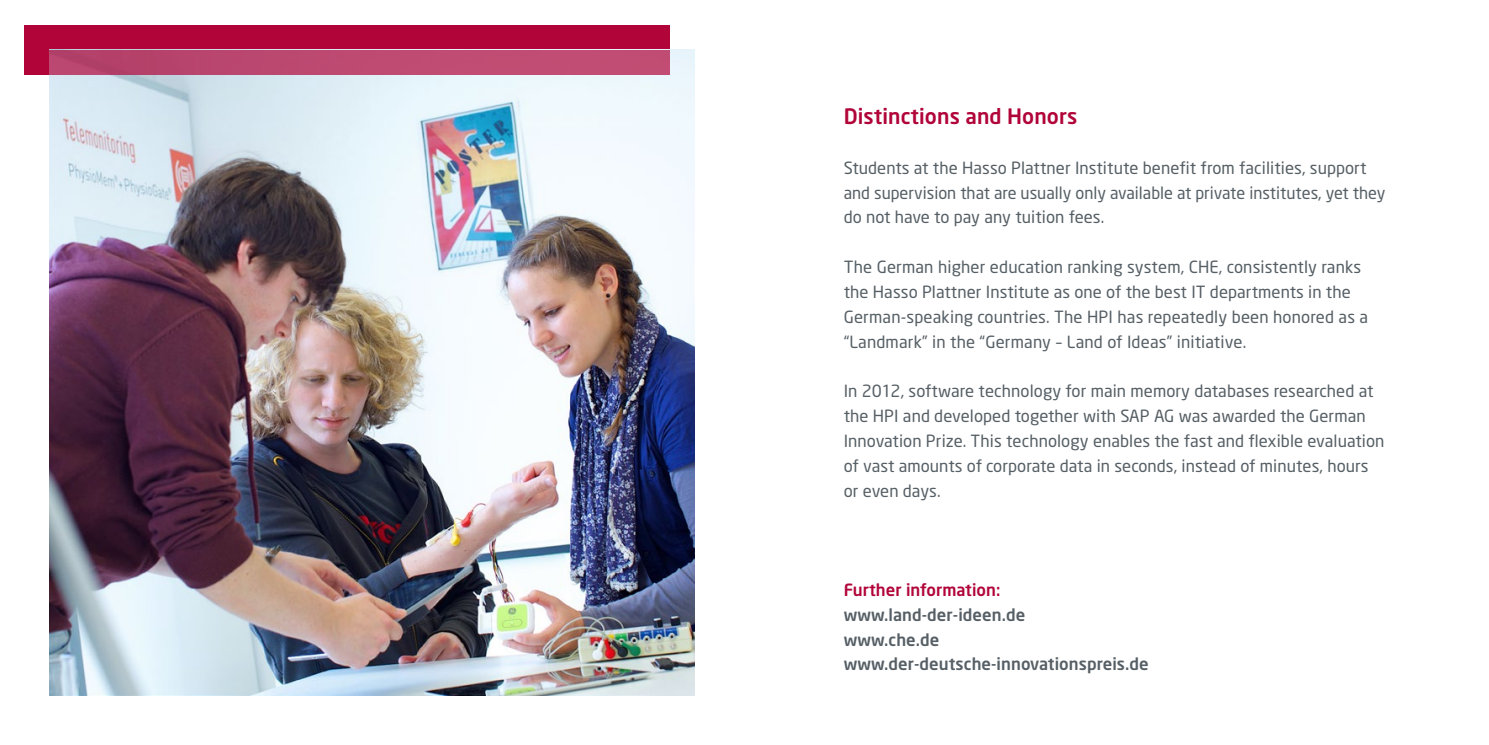
<style>
.page{position:relative;width:1489px;height:745px;background:#fff}
.page>*{position:absolute;margin:0;border:0;box-sizing:border-box;transform-origin:0 0}
.Headline_innen_engli{font:500 21px "Neo Sans";letter-spacing:.005em;color:#b10439}
.Copy_englisch{font:16.62px/24.8px "Neo Sans";letter-spacing:.005em;color:#555f65}
.Copy_fett{font:500 16.62px "Neo Sans";letter-spacing:.005em;color:#555f65}
.Copy_fett-2{font:500 16.62px "Neo Sans";letter-spacing:.005em;color:#b10439}
</style>
<div class="page">
<div style="left:25px;top:25px;width:645px;height:49px;background:#b10439"></div>
<img style="left:50px;top:50px;width:644px;height:644px">
<div style="left:50px;top:50px;width:620px;height:24px;background:#be4a71"></div>
<p class="Headline_innen_engli" style="left:843px;top:103px;width:235px">Distinctions and Honors</p>
<p class="Copy_englisch" style="left:843px;top:155px;width:543px">Students at the Hasso Plattner Institute benefit from facilities, support and supervision that are usually only available at private institutes, yet they do not have to pay any tuition fees.</p>
<p class="Copy_englisch" style="left:843px;top:254px;width:526px">The German higher education ranking system, CHE, consistently ranks the Hasso Plattner Institute as one of the best IT departments in the German-speaking countries. The HPI has repeatedly been honored as a “Landmark” in the “Germany – Land of Ideas” initiative.</p>
<p class="Copy_englisch" style="left:843px;top:378px;width:542px">In 2012, software technology for main memory databases researched at the HPI and developed together with SAP AG was awarded the German Innovation Prize. This technology enables the fast and flexible evaluation of vast amounts of corporate data in seconds, instead of minutes, hours or even days.</p>
<p class="Copy_fett-2" style="left:843px;top:579px;width:158px">Further information:</p>
<p class="Copy_fett" style="left:843px;top:603px;width:183px">www.land-der-ideen.de</p>
<p class="Copy_fett" style="left:843px;top:628px;width:97px">www.che.de</p>
<p class="Copy_fett" style="left:843px;top:653px;width:306px">www.der-deutsche-innovationspreis.de</p>
</div>
